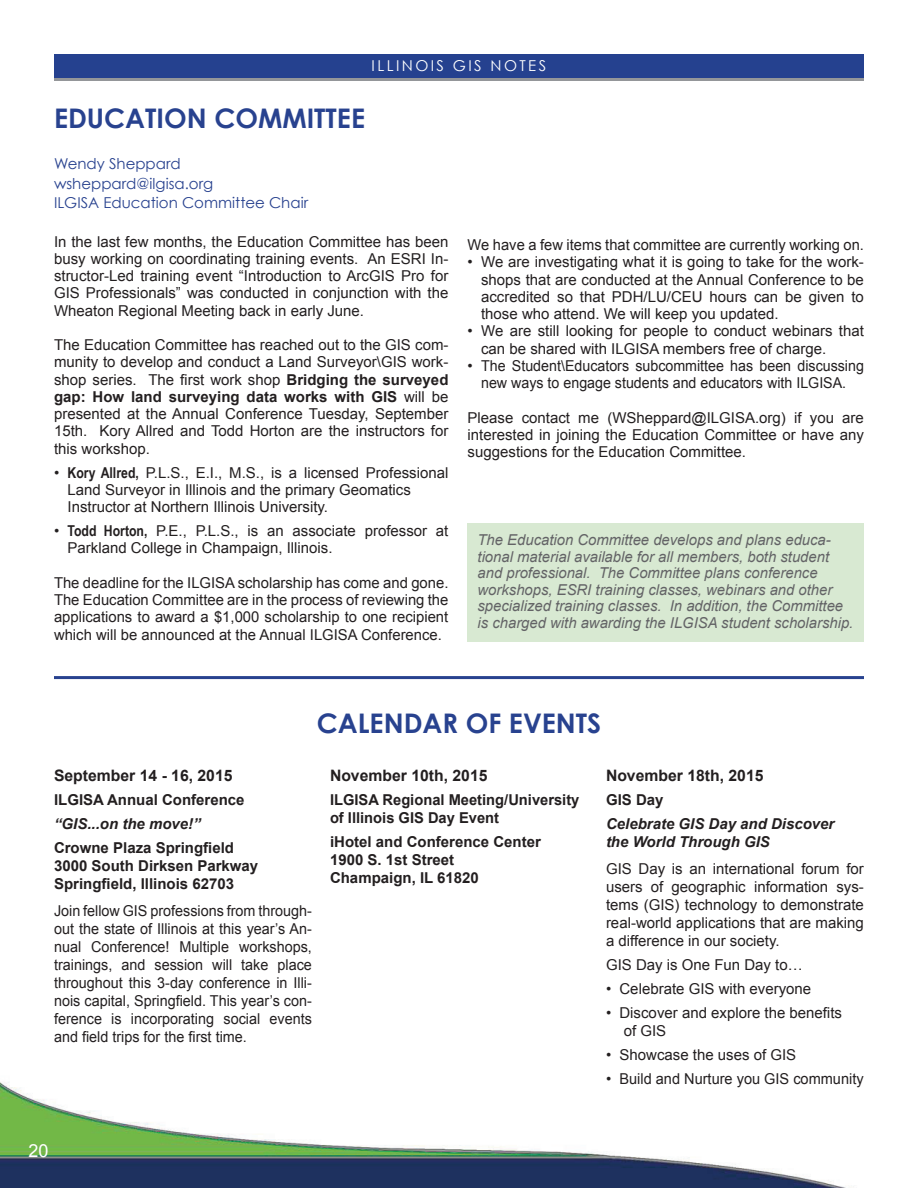
<style>
.page{position:relative;width:918px;height:1188px;background:#fff}
.page>*{position:absolute;margin:0;border:0;box-sizing:border-box;transform-origin:0 0}
.t1{font:700 27px "Century Gothic";color:#28428f}
.t2{font:18px "Arial";color:#fff}
.t3{font:700 15.75px "Arial";color:#231f20}
.t4{font:15px/17.2px "Arial";color:#231f20;text-align:justify}
.t5{font:italic 15px/16.5px "Arial";color:#636366}
.t6{font:15px/18px "Arial";color:#231f20;text-align:justify;scale:.96 1}
.t7{font:700 15px/18px "Arial";color:#231f20}
.t8{font:italic 700 15px/18px "Arial";color:#231f20}
.t9{font:15px/19.5px "Century Gothic";color:#28428f}
.t10{font:15px "Century Gothic";letter-spacing:.16em;color:#fff}
.s1{font-weight:700}
.s2{font-family:"Arial Narrow";font-weight:700}
</style>
<div class="page">
<img style="left:0;top:1082px;width:846px;height:106px">
<div style="left:54px;top:54px;width:810px;height:25px;background:#25418f"></div>
<hr style="left:54px;top:79px;width:810px;height:2px;background:#949699">
<hr style="left:54px;top:676px;width:810px;height:3px;background:#28428f">
<div style="left:468px;top:523px;width:396px;height:119px;background:#d8e9d2"></div>
<p class="t10" style="left:372px;top:57px;width:176px">ILLINOIS GIS NOTES</p>
<h1 class="t1" style="left:54px;top:101px;width:68px">EDUCATION</h1>
<h1 class="t1" style="left:214px;top:101px;width:38px">COMMITTEE</h1>
<p class="t9" style="left:54px;top:154px;width:256px">Wendy Sheppard wsheppard@ilgisa.org<br>ILGISA Education Committee Chair</p>
<p class="t4" style="left:54px;top:233px;width:396px">In the last few months, the Education Committee has been busy working on coordinating training events. An ESRI In&shy;structor-Led training event “Introduction to ArcGIS Pro for GIS Professionals” was conducted in conjunction with the Wheaton Regional Meeting back in early June.</p>
<p class="t4" style="left:54px;top:336px;width:396px">The Education Committee has reached out to the GIS com&shy;munity to develop and conduct a Land Surveyor\GIS work&shy;shop series. The first work shop <span class="s1">Bridging the surveyed gap: How land surveying data works with GIS</span> will be presented at the Annual Conference Tuesday, September 15th. Kory Allred and Todd Horton are the instructors for this workshop.</p>
<p class="t4" style="left:68px;top:464px;width:382px;text-align:left;text-indent:-14px">• <span class="s2">Kory Allred,</span> P.L.S., E.I., M.S., is a licensed Professional<br>Land Surveyor in Illinois and the primary Geomatics<br>Instructor at Northern Illinois University.</p>
<p class="t4" style="left:68px;top:522px;width:382px;text-indent:-14px">• <span class="s2">Todd Horton,</span> P.E., P.L.S., is an associate professor at<br>Parkland College in Champaign, Illinois.</p>
<p class="t4" style="left:54px;top:574px;width:396px">The deadline for the ILGISA scholarship has come and gone.<br>The Education Committee are in the process of reviewing the applications to award a $1,000 scholarship to one recipient which will be announced at the Annual ILGISA Conference.</p>
<p class="t4" style="left:468px;top:236px;width:398px">We have a few items that committee are currently working on.</p>
<p class="t4" style="left:481px;top:254px;width:384px;text-indent:-14px">• We are investigating what it is going to take for the work&shy;shops that are conducted at the Annual Conference to be accredited so that PDH/LU/CEU hours can be given to those who attend. We will keep you updated.</p>
<p class="t4" style="left:481px;top:323px;width:384px;text-indent:-14px">• We are still looking for people to conduct webinars that can be shared with ILGISA members free of charge.</p>
<p class="t4" style="left:468px;top:357px;width:398px;text-align:center">• The Student\Educators subcommittee has been discussing new ways to engage students and educators with ILGISA.</p>
<p class="t4" style="left:468px;top:409px;width:398px">Please contact me (WSheppard@ILGISA.org) if you are interested in joining the Education Committee or have any suggestions for the Education Committee.</p>
<p class="t5" style="left:478px;top:532px;width:377px">The Education Committee develops and plans educa&shy;tional material available for all members, both student and professional. The Committee plans conference workshops, ESRI training classes, webinars and other specialized training classes. In addition, the Committee is charged with awarding the ILGISA student scholarship.</p>
<h1 class="t1" style="left:317px;top:706px;width:19px">CALENDAR</h1>
<h1 class="t1" style="left:466px;top:706px;width:92px">OF EVENTS</h1>
<p class="t3" style="left:330px;top:765px;width:159px">November 10th, 2015</p>
<p class="t7" style="left:330px;top:791px;width:251px">ILGISA Regional Meeting/University of Illinois GIS Day Event</p>
<p class="t7" style="left:330px;top:833px;width:212px">iHotel and Conference Center<br>1900 S. 1st Street<br>Champaign, IL 61820</p>
<p class="t3" style="left:54px;top:765px;width:180px">September 14 - 16, 2015</p>
<p class="t7" style="left:54px;top:791px;width:192px">ILGISA Annual Conference</p>
<p class="t8" style="left:54px;top:815px;width:148px">“GIS...on the move!”</p>
<p class="t7" style="left:54px;top:839px;width:206px">Crowne Plaza Springfield<br>3000 South Dirksen Parkway<br>Springfield, Illinois 62703</p>
<p class="t6" style="left:54px;top:901px;width:270px">Join fellow GIS professions from through&shy;out the state of Illinois at this year’s An&shy;nual Conference! Multiple workshops, trainings, and session will take place throughout this 3-day conference in Illi&shy;nois capital, Springfield. This year’s con&shy;ference is incorporating social events and field trips for the first time.</p>
<p class="t3" style="left:606px;top:765px;width:159px">November 18th, 2015</p>
<p class="t7" style="left:606px;top:791px;width:59px">GIS Day</p>
<p class="t8" style="left:606px;top:815px;width:230px">Celebrate GIS Day and Discover the World Through GIS</p>
<p class="t4" style="left:606px;top:859px;width:259px;line-height:18px">GIS Day is an international forum for users of geographic information sys&shy;tems (GIS) technology to demonstrate real-world applications that are making a difference in our society.</p>
<p class="t4" style="left:606px;top:956px;width:198px">GIS Day is One Fun Day to…</p>
<p class="t4" style="left:606px;top:980px;width:207px">• Celebrate GIS with everyone</p>
<p class="t4" style="left:624px;top:1003px;width:220px;line-height:18px;text-indent:-18px">• Discover and explore the benefits of GIS</p>
<p class="t4" style="left:606px;top:1046px;width:192px">• Showcase the uses of GIS</p>
<p class="t4" style="left:606px;top:1070px;width:259px">• Build and Nurture you GIS community</p>
<p class="t2" style="left:29px;top:1139px;width:22px">20</p>
</div>
